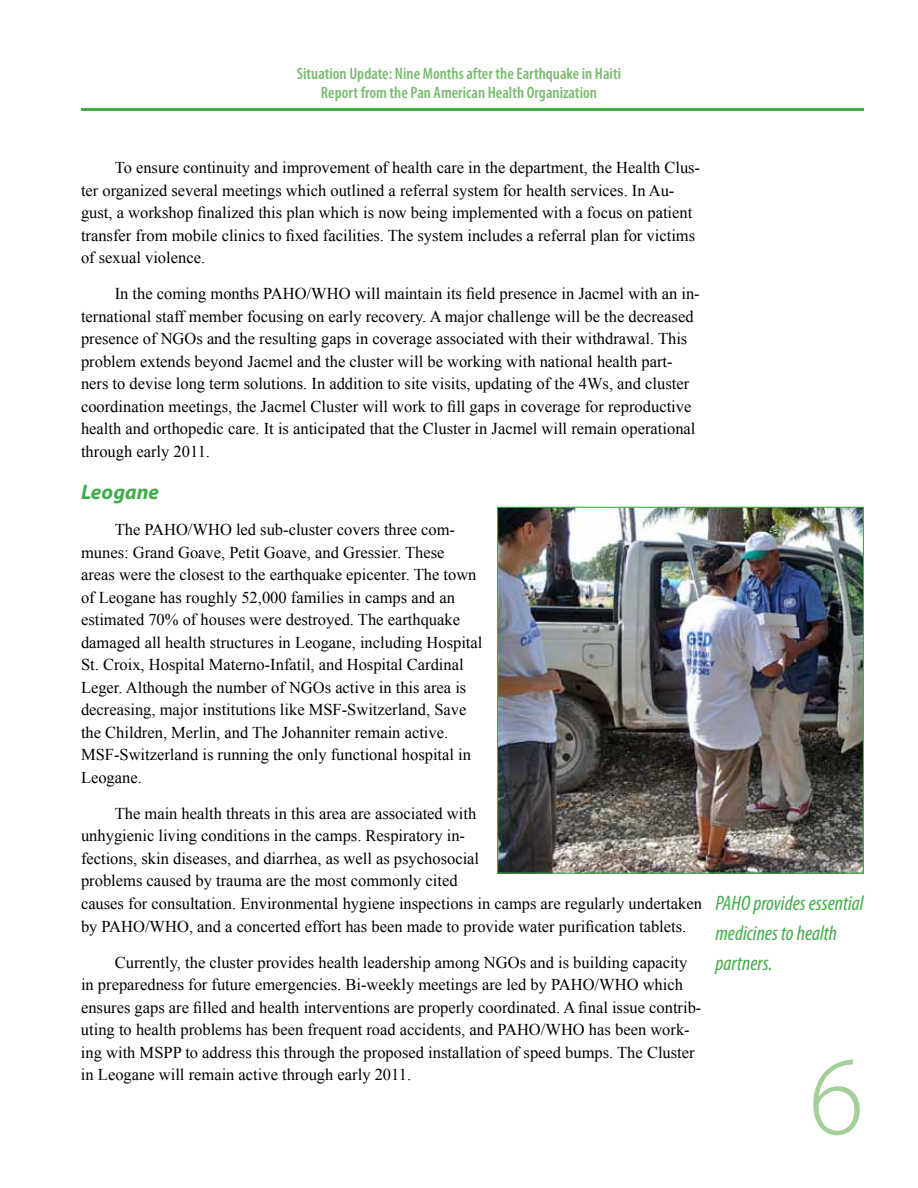
<style>
.page{position:relative;width:918px;height:1188px;background:#fff}
.page>*{position:absolute;margin:0;border:0;box-sizing:border-box;transform-origin:0 0}
.t1{font:300 112.5px "Myriad Pro";color:#a4ce9a}
.t2{font:italic condensed 21px/30px "Myriad Pro";color:#41ad49}
.t3{font:italic 700 21px "Myriad Pro";color:#41ad49}
.t4{font:16.5px/22.5px "Times New Roman";color:#000}
.t5{font:600 condensed 16.5px/19.8px "Myriad Pro";color:#79bc6f;text-align:center}
</style>
<div class="page">
<hr style="left:81px;top:108px;width:783px;height:3px;background:#41ad49">
<img style="left:499px;top:509px;width:363px;height:363px">
<div style="left:497px;top:507px;width:367px;height:367px;border:1px solid #41ad49"></div>
<p class="t5" style="left:297px;top:63px;width:326px">Situation Update: Nine Months after the Earthquake in Haiti<br>Report from the Pan American Health Organization</p>
<p class="t4" style="left:81px;top:156px;width:621px;text-indent:34px">To ensure continuity and improvement of health care in the department, the Health Clus&shy;ter organized several meetings which outlined a referral system for health services. In Au&shy;gust, a workshop finalized this plan which is now being implemented with a focus on patient transfer from mobile clinics to fixed facilities. The system includes a referral plan for victims of sexual violence.</p>
<p class="t4" style="left:81px;top:282px;width:620px;text-indent:34px">In the coming months PAHO/WHO will maintain its field presence in Jacmel with an in&shy;ternational staff member focusing on early recovery. A major challenge will be the decreased presence of NGOs and the resulting gaps in coverage associated with their withdrawal. This problem extends beyond Jacmel and the cluster will be working with national health part&shy;ners to devise long term solutions. In addition to site visits, updating of the 4Ws, and cluster coordination meetings, the Jacmel Cluster will work to fill gaps in coverage for reproductive health and orthopedic care. It is anticipated that the Cluster in Jacmel will remain operational through early 2011.</p>
<p class="t3" style="left:81px;top:479px;width:80px">Leogane</p>
<p class="t4" style="left:81px;top:518px;width:403px;text-indent:34px">The PAHO/WHO led sub-cluster covers three com&shy;munes: Grand Goave, Petit Goave, and Gressier. These areas were the closest to the earthquake epicenter. The town of Leogane has roughly 52,000 families in camps and an estimated 70% of houses were destroyed. The earthquake damaged all health structures in Leogane, including Hospital St. Croix, Hospital Materno-Infatil, and Hospital Cardinal Leger. Although the number of NGOs active in this area is decreasing, major institutions like MSF-Switzerland, Save the Children, Merlin, and The Johanniter remain active.<br>MSF-Switzerland is running the only functional hospital in Leogane.</p>
<p class="t4" style="left:81px;top:802px;width:622px;text-indent:34px">The main health threats in this area are associated with<br>unhygienic living conditions in the camps. Respiratory in-<br>fections, skin diseases, and diarrhea, as well as psychosocial<br>problems caused by trauma are the most commonly cited<br>causes for consultation. Environmental hygiene inspections in camps are regularly undertaken by PAHO/WHO, and a concerted effort has been made to provide water purification tablets.</p>
<p class="t4" style="left:81px;top:950px;width:622px;text-indent:34px">Currently, the cluster provides health leadership among NGOs and is building capacity in preparedness for future emergencies. Bi-weekly meetings are led by PAHO/WHO which ensures gaps are filled and health interventions are properly coordinated. A final issue contrib&shy;uting to health problems has been frequent road accidents, and PAHO/WHO has been work&shy;ing with MSPP to address this through the proposed installation of speed bumps. The Cluster in Leogane will remain active through early 2011.</p>
<p class="t2" style="left:716px;top:887px;width:150px">PAHO provides essential medicines to health partners.</p>
<h1 class="t1" style="left:809px;top:1029px;width:56px">6</h1>
</div>
